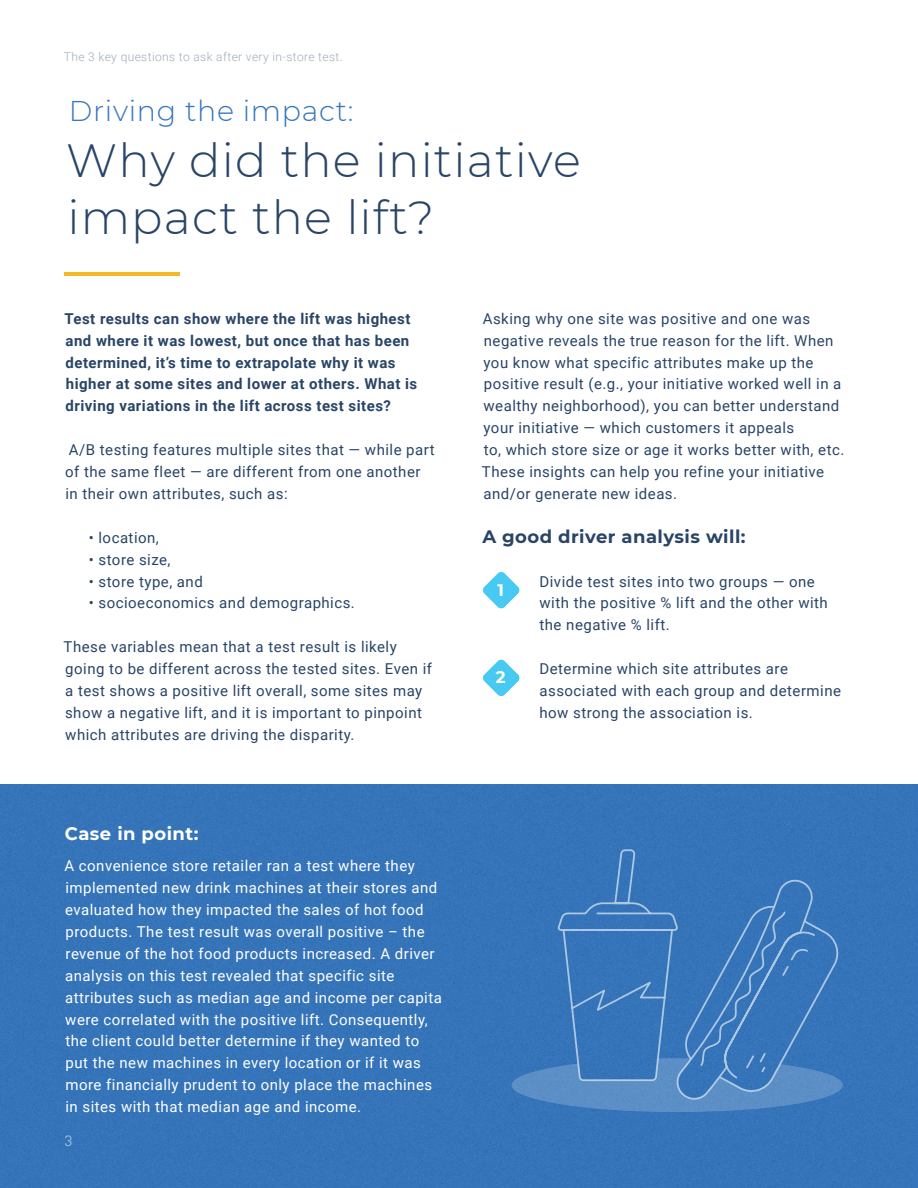
<style>
.page{position:relative;width:918px;height:1188px;background:#fff}
.page>*{position:absolute;margin:0;border:0;box-sizing:border-box;transform-origin:0 0}
.t1{font:300 46.5px/56.2px "Montserrat";letter-spacing:.025em;color:#284467}
.t2{font:300 28.5px "Montserrat";letter-spacing:.025em;color:#3676bb}
.t3{font:700 18px "Montserrat";letter-spacing:.025em;color:#284467}
.t4{font:700 18px "Montserrat";letter-spacing:.025em;color:#fff}
.t5{font:300 18px "Grold";color:#fff}
.t6{font:700 16.65px "Montserrat";color:#fff}
.t7{font:15px/21.9px "Roboto";letter-spacing:.03em;color:#284467}
.t8{font:15px/21.9px "Roboto";letter-spacing:.03em;color:#fff}
.t9{font:700 15px/21.9px "Roboto";letter-spacing:.03em;color:#284467}
.t10{font:300 12px "Roboto";letter-spacing:.03em;color:#9eabba}
</style>
<div class="page">
<div style="left:0;top:785px;width:918px;height:403px;background:#3574b9"></div>
<svg style="left:512px;top:1058px;width:331px;height:54px;background:#4b83c0"></svg>
<svg style="left:556px;top:848px;width:285px;height:253px;background:#3f7bbc"></svg>
<hr style="left:65px;top:272px;width:115px;height:4px;background:#f5b828">
<img style="left:483px;top:572px;width:37px;height:37px">
<img style="left:483px;top:660px;width:37px;height:36px">
<p class="t10" style="left:64px;top:52px;width:280px">The 3 key questions to ask after very in-store test.</p>
<h2 class="t2" style="left:69px;top:100px;width:286px">Driving the impact:</h2>
<h1 class="t1" style="left:66px;top:137px;width:516px">Why did the initiative impact the lift?</h1>
<p class="t9" style="left:64px;top:309px;width:354px">Test results can show where the lift was highest and where it was lowest, but once that has been determined, it’s time to extrapolate why it was higher at some sites and lower at others. What is driving variations in the lift across test sites?</p>
<p class="t7" style="left:65px;top:440px;width:371px">A/B testing features multiple sites that — while part of the same fleet — are different from one another in their own attributes, such as:</p>
<p class="t7" style="left:89px;top:527px;width:72px">• location,</p>
<p class="t7" style="left:89px;top:549px;width:83px">• store size,</p>
<p class="t7" style="left:89px;top:571px;width:116px">• store type, and</p>
<p class="t7" style="left:89px;top:593px;width:268px">• socioeconomics and demographics.</p>
<p class="t7" style="left:64px;top:637px;width:370px">These variables mean that a test result is likely going to be different across the tested sites. Even if a test shows a positive lift overall, some sites may show a negative lift, and it is important to pinpoint which attributes are driving the disparity.</p>
<p class="t4" style="left:65px;top:825px;width:135px">Case in point:</p>
<p class="t8" style="left:64px;top:856px;width:379px">A convenience store retailer ran a test where they implemented new drink machines at their stores and evaluated how they impacted the sales of hot food products. The test result was overall positive – the revenue of the hot food products increased. A driver analysis on this test revealed that specific site attributes such as median age and income per capita were correlated with the positive lift. Consequently, the client could better determine if they wanted to put the new machines in every location or if it was more financially prudent to only place the machines in sites with that median age and income.</p>
<p class="t5" style="left:65px;top:1129px;width:10px">3</p>
<p class="t7" style="left:482px;top:308px;width:364px">Asking why one site was positive and one was negative reveals the true reason for the lift. When you know what specific attributes make up the positive result (e.g., your initiative worked well in a wealthy neighborhood), you can better understand your initiative — which customers it appeals<br>to, which store size or age it works better with, etc.<br>These insights can help you refine your initiative and/or generate new ideas.</p>
<p class="t3" style="left:482px;top:529px;width:265px">A good driver analysis will:</p>
<p class="t6" style="left:498px;top:583px;width:8px">1</p>
<p class="t7" style="left:540px;top:571px;width:290px">Divide test sites into two groups — one with the positive % lift and the other with the negative % lift.</p>
<p class="t7" style="left:540px;top:659px;width:303px">Determine which site attributes are associated with each group and determine how strong the association is.</p>
<p class="t6" style="left:496px;top:670px;width:11px">2</p>
</div>
